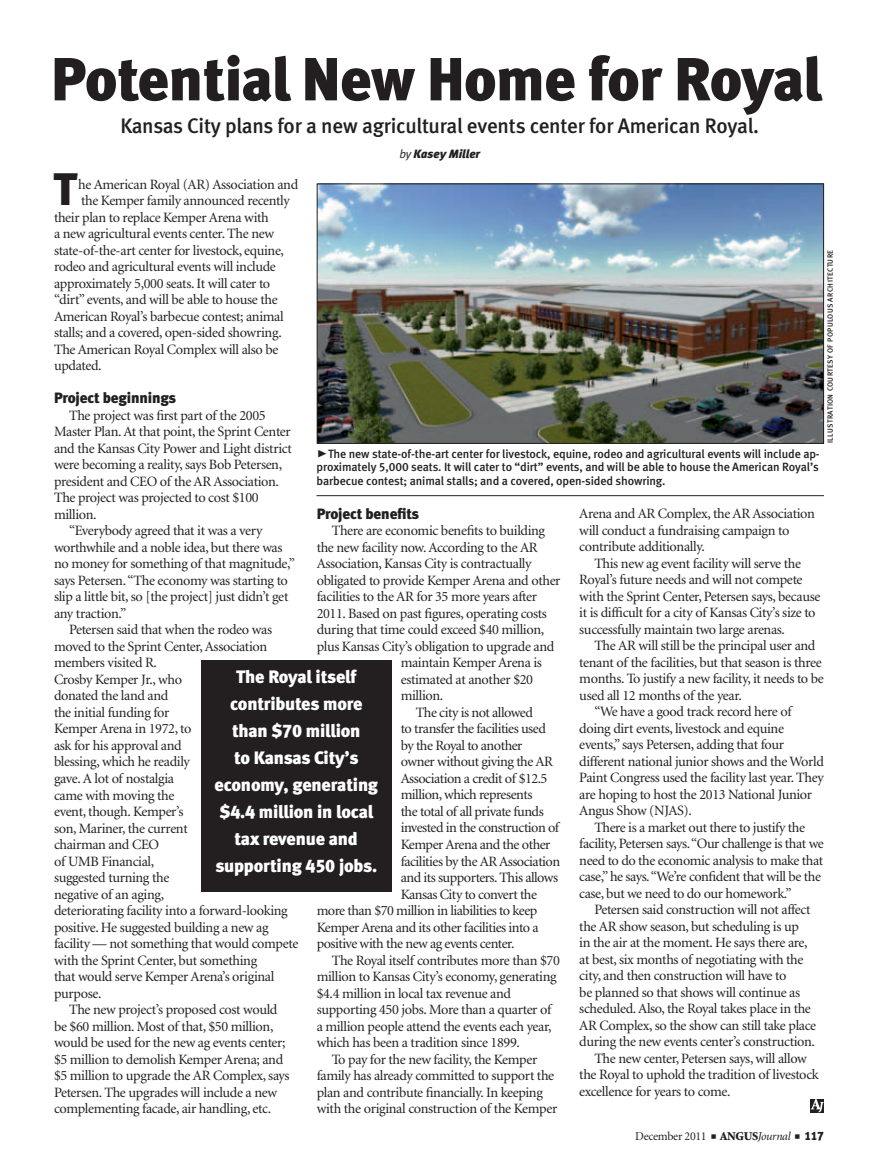
<style>
.page{position:relative;width:878px;height:1168px;background:#fff}
.page>*{position:absolute;margin:0;border:0;box-sizing:border-box;transform-origin:0 0}
.headline{font:60.75px "Meta Black LF";letter-spacing:-.01em;color:#231f20}
.Drop_Cap{font:45.45px "Meta Black LF";color:#231f20}
.deck{font:21px "Meta Medium LF";letter-spacing:-.01em;color:#231f20}
.reverse_pull_quote{font:18px/27px "Meta Black LF";letter-spacing:-.01em;color:#fff;text-align:center}
.subhead{font:15px "Meta Black LF";letter-spacing:-.01em;color:#231f20}
.body_text{font:14.25px/16.5px "Minion";letter-spacing:-.025em;color:#231f20}
.Drop_Cap-2{font:14.25px "Minion";letter-spacing:-.025em;color:#231f20}
.t1{font:12px/13.5px "Meta Medium LF";letter-spacing:-.01em;color:#231f20;text-align:justify}
.t2{font:12px "Minion";letter-spacing:-.025em;color:#231f20}
.byline{font:italic 12px "Meta Black LF";color:#231f20}
.photo_credit{font:7.5px "Meta Medium LF";letter-spacing:.05em;color:#231f20}
.s1{font-family:"Meta Normal LF"}
.s2{font-family:"Meta Black Caps Expert";font-size:21px}
.s3{font-weight:900}
.s4{font-style:italic}
.s5{font-family:"Meta Black LF"}
</style>
<div class="page">
<svg style="left:810px;top:1099px;width:14px;height:13px"></svg>
<img style="left:319px;top:186px;width:502px;height:255px">
<div style="left:317px;top:184px;width:506px;height:259px;border:1px solid #231f20"></div>
<div style="left:201px;top:660px;width:191px;height:232px;background:#231f20"></div>
<hr style="left:316px;top:495px;width:508px;height:1px;background:#231f20">
<p class="headline" style="left:51px;top:43px;width:772px">Potential New Home for Royal</p>
<p class="deck" style="left:120px;top:113px;width:640px">Kansas City plans for a new agricultural events center for American Royal.</p>
<p class="byline" style="left:399px;top:147px;width:82px"><span class="s1">by</span> Kasey Miller</p>
<p class="Drop_Cap" style="left:54px;top:162px;width:25px">T</p>
<p class="Drop_Cap-2" style="left:78px;top:177px;width:221px">he American Royal (AR) Association and</p>
<p class="Drop_Cap-2" style="left:81px;top:194px;width:210px">the Kemper family announced recently</p>
<p class="Drop_Cap-2" style="left:54px;top:210px;width:216px">their plan to replace Kemper Arena with</p>
<p class="Drop_Cap-2" style="left:54px;top:227px;width:221px">a new agricultural events center. The new</p>
<p class="Drop_Cap-2" style="left:54px;top:243px;width:231px">state-of-the-art center for livestock, equine,</p>
<p class="Drop_Cap-2" style="left:54px;top:260px;width:223px">rodeo and agricultural events will include</p>
<p class="Drop_Cap-2" style="left:54px;top:276px;width:218px">approximately 5,000 seats. It will cater to</p>
<p class="Drop_Cap-2" style="left:54px;top:293px;width:225px">“dirt” events, and will be able to house the</p>
<p class="Drop_Cap-2" style="left:54px;top:309px;width:231px">American Royal’s barbecue contest; animal</p>
<p class="Drop_Cap-2" style="left:54px;top:326px;width:229px">stalls; and a covered, open-sided showring.</p>
<p class="Drop_Cap-2" style="left:54px;top:342px;width:226px">The American Royal Complex will also be</p>
<p class="Drop_Cap-2" style="left:54px;top:359px;width:49px">updated.</p>
<p class="subhead" style="left:54px;top:389px;width:124px">Project beginnings</p>
<p class="body_text" style="left:54px;top:408px;width:239px;text-indent:15px">The project was first part of the 2005<br>Master Plan. At that point, the Sprint Center and the Kansas City Power and Light district were becoming a reality, says Bob Petersen, president and CEO of the AR Association.<br>The project was projected to cost $100 million.</p>
<p class="body_text" style="left:54px;top:523px;width:242px;text-indent:15px">“Everybody agreed that it was a very worthwhile and a noble idea, but there was no money for something of that magnitude,” says Petersen. “The economy was starting to slip a little bit, so [the project] just didn’t get any traction.”</p>
<p class="body_text" style="left:54px;top:622px;width:246px;text-indent:15px">Petersen said that when the rodeo was moved to the Sprint Center, Association members visited R.<br>Crosby Kemper Jr., who<br>donated the land and<br>the initial funding for<br>Kemper Arena in 1972, to<br>ask for his approval and<br>blessing, which he readily<br>gave. A lot of nostalgia<br>came with moving the<br>event, though. Kemper’s<br>son, Mariner, the current<br>chairman and CEO<br>of UMB Financial,<br>suggested turning the<br>negative of an aging,<br>deteriorating facility into a forward-looking positive. He suggested building a new ag facility — not something that would compete with the Sprint Center, but something<br>that would serve Kemper Arena’s original purpose.</p>
<p class="body_text" style="left:54px;top:1002px;width:237px;text-indent:15px">The new project’s proposed cost would be $60 million. Most of that, $50 million, would be used for the new ag events center; $5 million to demolish Kemper Arena; and $5 million to upgrade the AR Complex, says Petersen. The upgrades will include a new complementing facade, air handling, etc.</p>
<p class="photo_credit" style="left:825px;top:443px;width:194px;rotate:-90deg">ILLUSTRATION COURTESY OF POPULOUS ARCHITECTURE</p>
<p class="t1" style="left:316px;top:447px;width:504px"><span class="s2">@</span>The new state-of-the-art center for livestock, equine, rodeo and agricultural events will include ap&shy;proximately 5,000 seats. It will cater to “dirt” events, and will be able to house the American Royal’s barbecue contest; animal stalls; and a covered, open-sided showring.</p>
<p class="subhead" style="left:316px;top:505px;width:104px">Project benefits</p>
<p class="body_text" style="left:332px;top:523px;width:215px">There are economic benefits to building</p>
<p class="body_text" style="left:316px;top:540px;width:222px">the new facility now. According to the AR</p>
<p class="body_text" style="left:316px;top:556px;width:216px">Association, Kansas City is contractually</p>
<p class="body_text" style="left:316px;top:573px;width:245px">obligated to provide Kemper Arena and other</p>
<p class="body_text" style="left:316px;top:589px;width:222px">facilities to the AR for 35 more years after</p>
<p class="body_text" style="left:316px;top:606px;width:232px">2011. Based on past figures, operating costs</p>
<p class="body_text" style="left:316px;top:622px;width:229px">during that time could exceed $40 million,</p>
<p class="body_text" style="left:316px;top:639px;width:239px">plus Kansas City’s obligation to upgrade and</p>
<p class="body_text" style="left:400px;top:655px;width:143px">maintain Kemper Arena is</p>
<p class="body_text" style="left:400px;top:672px;width:134px">estimated at another $20</p>
<p class="body_text" style="left:400px;top:688px;width:44px">million.</p>
<p class="body_text" style="left:416px;top:705px;width:119px">The city is not allowed</p>
<p class="body_text" style="left:400px;top:721px;width:147px">to transfer the facilities used</p>
<p class="body_text" style="left:400px;top:738px;width:123px">by the Royal to another</p>
<p class="body_text" style="left:400px;top:754px;width:154px">owner without giving the AR</p>
<p class="body_text" style="left:400px;top:771px;width:148px">Association a credit of $12.5</p>
<p class="body_text" style="left:400px;top:787px;width:133px">million, which represents</p>
<p class="body_text" style="left:400px;top:804px;width:144px">the total of all private funds</p>
<p class="body_text" style="left:400px;top:820px;width:160px">invested in the construction of</p>
<p class="body_text" style="left:400px;top:837px;width:151px">Kemper Arena and the other</p>
<p class="body_text" style="left:400px;top:853px;width:161px">facilities by the AR Association</p>
<p class="body_text" style="left:400px;top:870px;width:159px">and its supporters. This allows</p>
<p class="body_text" style="left:400px;top:886px;width:138px">Kansas City to convert the</p>
<p class="body_text" style="left:316px;top:903px;width:222px">more than $70 million in liabilities to keep</p>
<p class="body_text" style="left:316px;top:919px;width:224px">Kemper Arena and its other facilities into a</p>
<p class="body_text" style="left:316px;top:936px;width:199px">positive with the new ag events center.</p>
<p class="body_text" style="left:316px;top:952px;width:245px;text-indent:15px">The Royal itself contributes more than $70 million to Kansas City’s economy, generating $4.4 million in local tax revenue and supporting 450 jobs. More than a quarter of a million people attend the events each year, which has been a tradition since 1899.</p>
<p class="body_text" style="left:316px;top:1051px;width:242px;text-indent:15px">To pay for the new facility, the Kemper family has already committed to support the plan and contribute financially. In keeping with the original construction of the Kemper</p>
<p class="body_text" style="left:579px;top:506px;width:237px">Arena and AR Complex, the AR Association will conduct a fundraising campaign to contribute additionally.</p>
<p class="body_text" style="left:579px;top:555px;width:242px;text-indent:15px">This new ag event facility will serve the Royal’s future needs and will not compete with the Sprint Center, Petersen says, because it is difficult for a city of Kansas City’s size to successfully maintain two large arenas.</p>
<p class="body_text" style="left:579px;top:638px;width:246px;text-indent:15px">The AR will still be the principal user and tenant of the facilities, but that season is three months. To justify a new facility, it needs to be used all 12 months of the year.</p>
<p class="body_text" style="left:579px;top:704px;width:246px;text-indent:15px">“We have a good track record here of doing dirt events, livestock and equine events,” says Petersen, adding that four different national junior shows and the World Paint Congress used the facility last year. They are hoping to host the 2013 National Junior Angus Show (NJAS).</p>
<p class="body_text" style="left:579px;top:819px;width:246px;text-indent:15px">There is a market out there to justify the facility, Petersen says. “Our challenge is that we need to do the economic analysis to make that case,” he says. “We’re confident that will be the case, but we need to do our homework.”</p>
<p class="body_text" style="left:579px;top:902px;width:238px;text-indent:15px">Petersen said construction will not affect the AR show season, but scheduling is up<br>in the air at the moment. He says there are, at best, six months of negotiating with the city, and then construction will have to<br>be planned so that shows will continue as scheduled. Also, the Royal takes place in the AR Complex, so the show can still take place during the new events center’s construction.</p>
<p class="body_text" style="left:579px;top:1050px;width:241px;text-indent:15px">The new center, Petersen says, will allow the Royal to uphold the tradition of livestock excellence for years to come.</p>
<p class="reverse_pull_quote" style="left:214px;top:663px;width:165px">The Royal itself contributes more than $70 million<br>to Kansas City’s economy, generating $4.4 million in local tax revenue and supporting 450 jobs.</p>
<p class="t2" style="left:635px;top:1130px;width:190px">December 2011 ■ <span class="s3">ANGUS</span><span class="s4">Journal</span> ■ <span class="s5">117</span></p>
</div>
